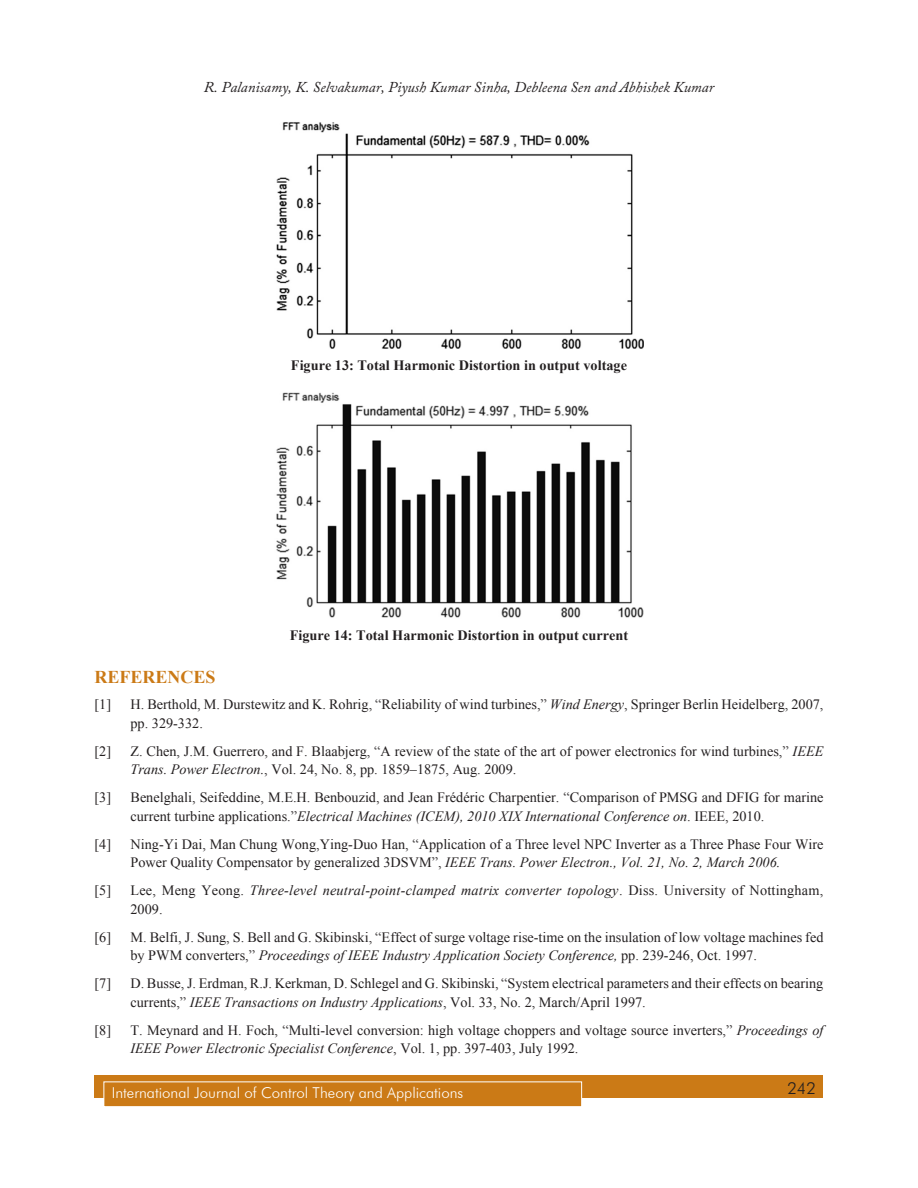
<style>
.page{position:relative;width:918px;height:1188px;background:#fff}
.page>*{position:absolute;margin:0;border:0;box-sizing:border-box;transform-origin:0 0}
.Subhead_a{font:700 18px "Times New Roman";color:#cb7a16}
.t1{font:300 16.5px "Futura BT";color:#231f20}
.t2{font:italic 15px "Adobe Caslon Pro";color:#231f20}
.t3{font:300 15px "Futura BT";color:#fff}
.References{font:14.25px/18.8px "Times New Roman";color:#231f20}
.References-2{font:italic 14.25px/18.8px "Times New Roman";letter-spacing:.015em;color:#231f20}
.t4{font:700 14.25px "Times New Roman";color:#231f20}
.s1{font-style:italic}
.s2{font-style:normal}
</style>
<div class="page">
<div style="left:94px;top:1076px;width:730px;height:22px;background:#cb7a16"></div>
<div style="left:104px;top:1082px;width:478px;height:25px;background:#cb7a16"></div>
<div style="left:104px;top:1082px;width:478px;height:25px;border:1px solid #fff"></div>
<img style="left:276px;top:122px;width:367px;height:227px">
<img style="left:276px;top:392px;width:368px;height:226px">
<p class="t2" style="left:204px;top:78px;width:512px">R. Palanisamy, K. Selvakumar, Piyush Kumar Sinha, Debleena Sen and Abhishek Kumar</p>
<p class="t4" style="left:291px;top:355px;width:338px">Figure 13: Total Harmonic Distortion in output voltage</p>
<p class="t4" style="left:290px;top:625px;width:340px">Figure 14: Total Harmonic Distortion in output current</p>
<p class="Subhead_a" style="left:94px;top:664px;width:26px">References</p>
<p class="References" style="left:94px;top:695px;width:18px">[1]</p>
<p class="References" style="left:130px;top:695px;width:694px">H. Berthold, M. Durstewitz and K. Rohrig, “Reliability of wind turbines,” <span class="s1">Wind Energy</span>, Springer Berlin Heidelberg, 2007, pp. 329-332.</p>
<p class="References" style="left:94px;top:741px;width:18px">[2]</p>
<p class="References" style="left:130px;top:741px;width:695px">Z. Chen, J.M. Guerrero, and F. Blaabjerg, “A review of the state of the art of power electronics for wind turbines,” <span class="s1">IEEE<br>Trans. Power Electron.</span>, Vol. 24, No. 8, pp. 1859–1875, Aug. 2009.</p>
<p class="References" style="left:94px;top:788px;width:18px">[3]</p>
<p class="References" style="left:130px;top:788px;width:695px">Benelghali, Seifeddine, M.E.H. Benbouzid, and Jean Frédéric Charpentier. “Comparison of PMSG and DFIG for marine current turbine applications.”<span class="s1">Electrical Machines (ICEM), 2010 XIX International Conference on</span>. IEEE, 2010.</p>
<p class="References" style="left:94px;top:834px;width:18px">[4]</p>
<p class="References" style="left:130px;top:834px;width:695px">Ning-Yi Dai, Man Chung Wong,Ying-Duo Han, “Application of a Three level NPC Inverter as a Three Phase Four Wire<br>Power Quality Compensator by generalized 3DSVM”, <span class="s1">IEEE Trans. Power Electron., Vol. 21, No. 2, March 2006.</span></p>
<p class="References" style="left:94px;top:881px;width:18px">[5]</p>
<p class="References-2" style="left:130px;top:881px;width:694px"><span class="s2">Lee, Meng Yeong.</span> Three-level neutral-point-clamped matrix converter topology<span class="s2">. Diss. University of Nottingham,<br>2009.</span></p>
<p class="References" style="left:94px;top:927px;width:18px">[6]</p>
<p class="References" style="left:130px;top:927px;width:694px">M. Belfi, J. Sung, S. Bell and G. Skibinski, “Effect of surge voltage rise-time on the insulation of low voltage machines fed by PWM converters,” <span class="s1">Proceedings of IEEE Industry Application Society Conference,</span> pp. 239-246, Oct. 1997.</p>
<p class="References" style="left:94px;top:974px;width:18px">[7]</p>
<p class="References" style="left:130px;top:974px;width:694px">D. Busse, J. Erdman, R.J. Kerkman, D. Schlegel and G. Skibinski, “System electrical parameters and their effects on bearing currents,” <span class="s1">IEEE Transactions on Industry Applications</span>, Vol. 33, No. 2, March/April 1997.</p>
<p class="References" style="left:94px;top:1020px;width:18px">[8]</p>
<p class="References" style="left:130px;top:1020px;width:694px">T. Meynard and H. Foch, “Multi-level conversion: high voltage choppers and voltage source inverters,” <span class="s1">Proceedings of<br>IEEE Power Electronic Specialist Conference</span>, Vol. 1, pp. 397-403, July 1992.</p>
<p class="t3" style="left:112px;top:1084px;width:353px">International Journal of Control Theory and Applications</p>
<p class="t1" style="left:787px;top:1078px;width:30px">242</p>
</div>
